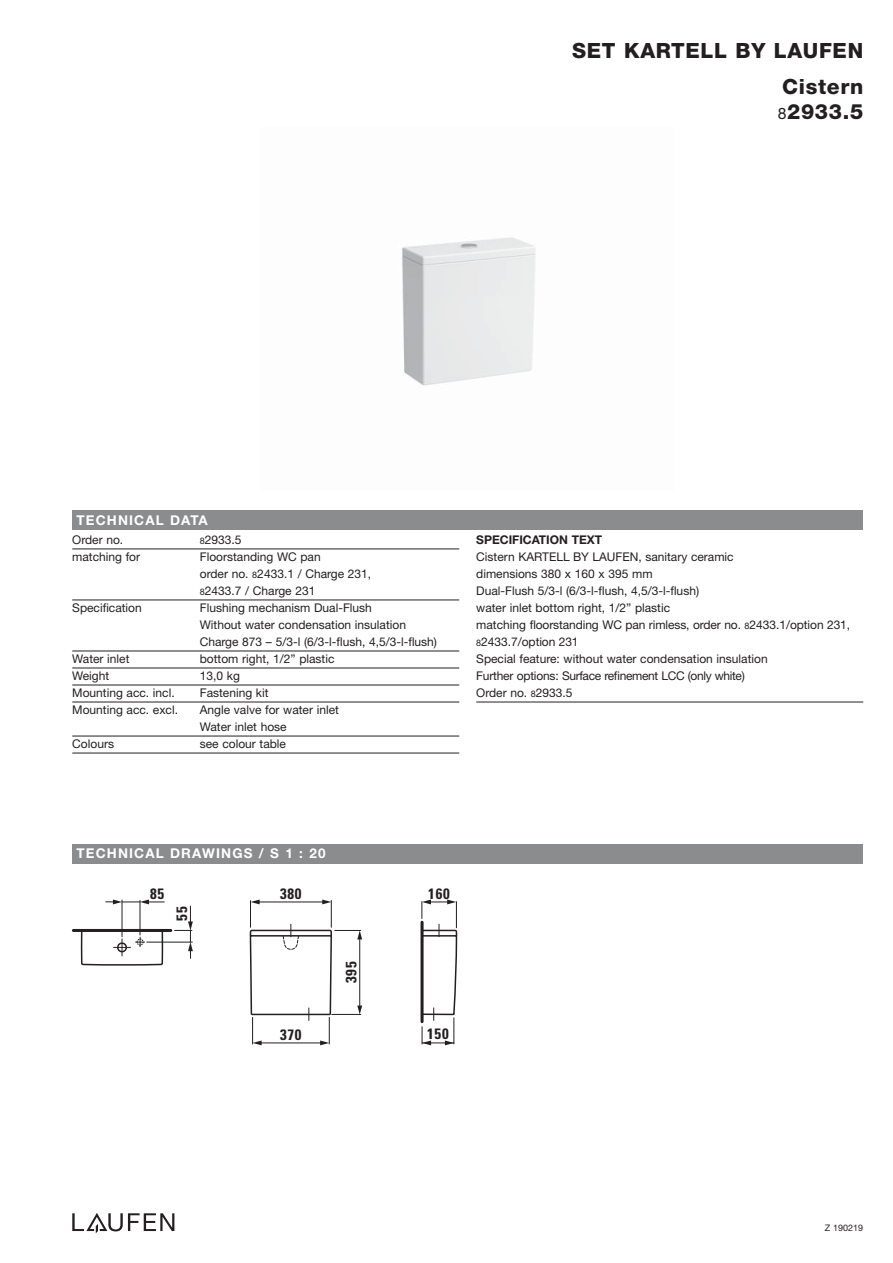
<style>
.page{position:relative;width:893px;height:1263px;background:#fff}
.page>*{position:absolute;margin:0;border:0;box-sizing:border-box;transform-origin:0 0}
.t1{font:800 21px/25.5px "Helvetica Neue";letter-spacing:.03em;color:#231f20}
.t2{font:700 condensed 15px "Univers";letter-spacing:.05em;color:#231f20}
.t3{font:700 13.5px "Helvetica Neue";letter-spacing:.085em;color:#fff}
.t4{font:12px/17px "Helvetica Neue";color:#231f20}
.t5{font:700 12px "Helvetica Neue";color:#231f20}
.t6{font:9px "Helvetica Neue";color:#231f20}
.s1{font-weight:400;font-size:15.75px}
.s2{font-size:9px}
</style>
<div class="page">
<img style="left:401px;top:237px;width:135px;height:149px">
<hr style="left:73px;top:929px;width:98px;height:3px;background:#231f20">
<svg style="left:249px;top:701px;width:84px;height:345px"></svg>
<svg style="left:309px;top:1008px;width:1px;height:12px"></svg>
<svg style="left:252px;top:1017px;width:10px;height:28px"></svg>
<hr style="left:261px;top:1043px;width:60px;height:1px;background:#231f20">
<svg style="left:320px;top:1005px;width:42px;height:40px"></svg>
<svg style="left:249px;top:899px;width:113px;height:52px"></svg>
<hr style="left:359px;top:939px;width:1px;height:66px;background:#231f20">
<svg style="left:421px;top:529px;width:37px;height:517px"></svg>
<hr style="left:147px;top:942px;width:45px;height:1px;background:#231f20">
<svg style="left:175px;top:906px;width:18px;height:52px"></svg>
<svg style="left:80px;top:667px;width:84px;height:299px"></svg>
<hr style="left:140px;top:900px;width:1px;height:35px;background:#231f20">
<div style="left:72px;top:844px;width:791px;height:19px;background:#8a8c8e"></div>
<div style="left:72px;top:510px;width:791px;height:19px;background:#8a8c8e"></div>
<svg style="left:72px;top:1213px;width:102px;height:20px"></svg>
<hr style="left:72px;top:549px;width:387px;height:1px;background:#231f20">
<hr style="left:72px;top:600px;width:387px;height:1px;background:#231f20">
<hr style="left:72px;top:651px;width:387px;height:1px;background:#231f20">
<hr style="left:72px;top:668px;width:387px;height:1px;background:#231f20">
<hr style="left:72px;top:685px;width:387px;height:1px;background:#231f20">
<hr style="left:72px;top:702px;width:387px;height:1px;background:#231f20">
<hr style="left:72px;top:736px;width:387px;height:1px;background:#231f20">
<hr style="left:72px;top:753px;width:387px;height:1px;background:#231f20">
<hr style="left:476px;top:702px;width:387px;height:1px;background:#231f20">
<h1 class="t1" style="left:572px;top:39px;width:292px">SET KARTELL BY LAUFEN</h1>
<h1 class="t1" style="left:778px;top:75px;width:87px">Cistern<br><span class="s1">8</span>2933.5</h1>
<p class="t3" style="left:77px;top:515px;width:133px">TECHNICAL DATA</p>
<p class="t4" style="left:72px;top:533px;width:53px">Order no.</p>
<p class="t4" style="left:200px;top:533px;width:43px"><span class="s2">8</span>2933.5</p>
<p class="t4" style="left:72px;top:550px;width:69px">matching for</p>
<p class="t4" style="left:200px;top:550px;width:173px">Floorstanding WC pan<br>order no. <span class="s2">8</span>2433.1 / Charge 231,<br><span class="s2">8</span>2433.7 / Charge 231</p>
<p class="t4" style="left:72px;top:601px;width:71px">Specification</p>
<p class="t4" style="left:200px;top:601px;width:239px">Flushing mechanism Dual-Flush<br>Without water condensation insulation<br>Charge 873 – 5/3-l (6/3-l-flush, 4,5/3-l-flush)</p>
<p class="t4" style="left:72px;top:652px;width:59px">Water inlet</p>
<p class="t4" style="left:200px;top:652px;width:136px">bottom right, 1/2” plastic</p>
<p class="t4" style="left:72px;top:669px;width:38px">Weight</p>
<p class="t4" style="left:200px;top:669px;width:42px">13,0 kg</p>
<p class="t4" style="left:72px;top:686px;width:104px">Mounting acc. incl.</p>
<p class="t4" style="left:200px;top:686px;width:70px">Fastening kit</p>
<p class="t4" style="left:72px;top:703px;width:107px">Mounting acc. excl.</p>
<p class="t4" style="left:200px;top:703px;width:141px">Angle valve for water inlet<br>Water inlet hose</p>
<p class="t4" style="left:72px;top:737px;width:43px">Colours</p>
<p class="t4" style="left:200px;top:737px;width:88px">see colour table</p>
<p class="t5" style="left:476px;top:536px;width:127px">SPECIFICATION TEXT</p>
<p class="t4" style="left:476px;top:550px;width:375px">Cistern KARTELL BY LAUFEN, sanitary ceramic<br>dimensions 380 x 160 x 395 mm<br>Dual-Flush 5/3-l (6/3-l-flush, 4,5/3-l-flush)<br>water inlet bottom right, 1/2” plastic<br>matching floorstanding WC pan rimless, order no. <span class="s2">8</span>2433.1/option 231, <span class="s2">8</span>2433.7/option 231<br>Special feature: without water condensation insulation<br>Further options: Surface refinement LCC (only white)<br>Order no. <span class="s2">8</span>2933.5</p>
<p class="t3" style="left:77px;top:849px;width:250px">TECHNICAL DRAWINGS / S 1 : 20</p>
<p class="t2" style="left:150px;top:888px;width:16px">85</p>
<p class="t2" style="left:176px;top:920px;width:16px;rotate:-90deg">55</p>
<p class="t2" style="left:280px;top:888px;width:23px">380</p>
<p class="t2" style="left:428px;top:888px;width:23px">160</p>
<p class="t2" style="left:280px;top:1029px;width:23px">370</p>
<p class="t2" style="left:346px;top:983px;width:23px;rotate:-90deg">395</p>
<p class="t2" style="left:427px;top:1028px;width:23px">150</p>
<p class="t6" style="left:825px;top:1224px;width:40px">Z 190219</p>
</div>
